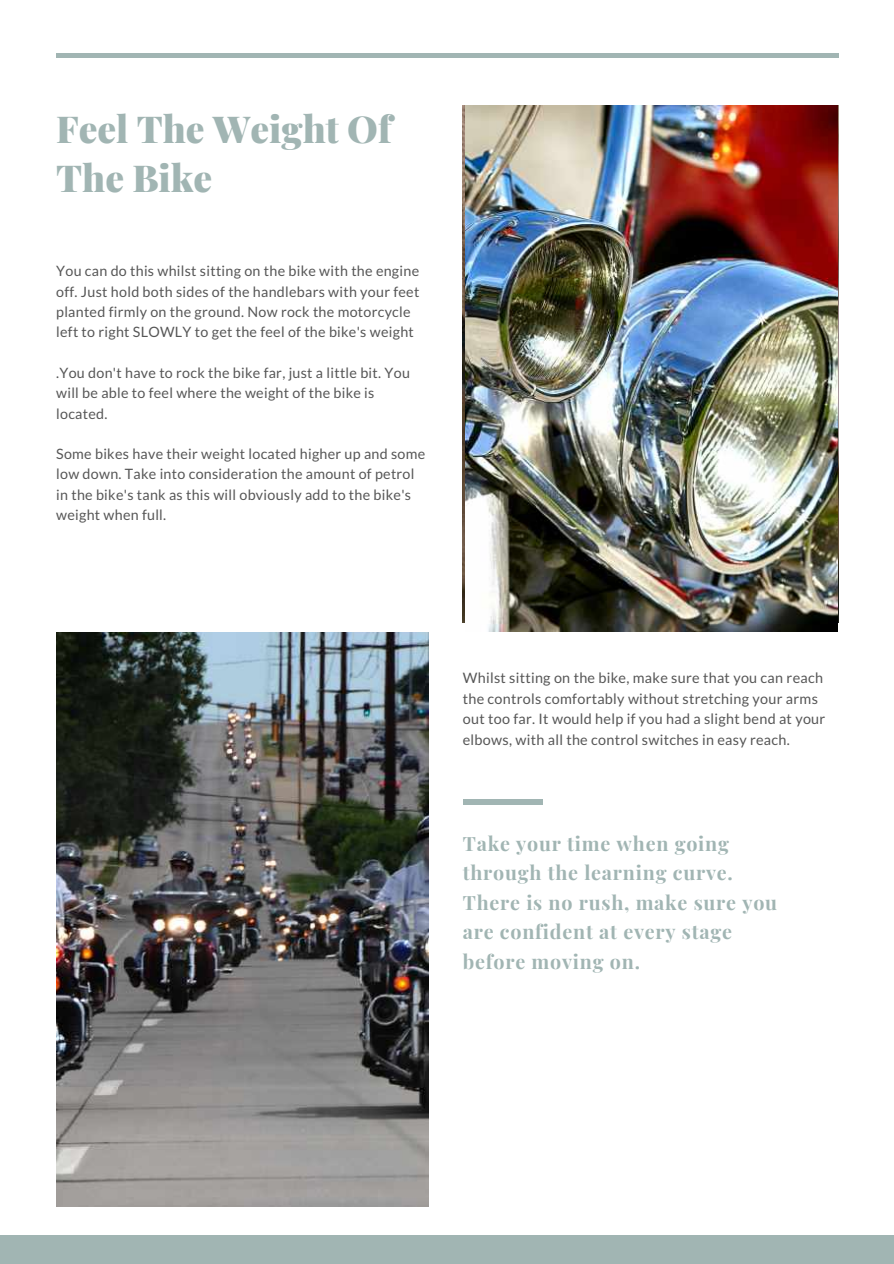
<style>
.page{position:relative;width:894px;height:1264px;background:#fff}
.page>*{position:absolute;margin:0;border:0;box-sizing:border-box;transform-origin:0 0}
.t1{font:900 37.2px/48.4px "Playfair Display";color:#a1b5b3}
.t2{font:700 19.65px/29.5px "Playfair Display";letter-spacing:.04em;color:#a1b5b3}
.t3{font:14.4px/20.4px "Lato";letter-spacing:.02em;color:#565656}
.t4{font:14.25px/20.2px "Lato";letter-spacing:.02em;color:#565656}
</style>
<div class="page">
<div style="left:0;top:1235px;width:893px;height:28px;background:#a1b5b3"></div>
<hr style="left:56px;top:53px;width:782px;height:4px;background:#a1b5b3">
<div style="left:462px;top:799px;width:80px;height:6px;background:#a1b5b3"></div>
<img style="left:465px;top:106px;width:372px;height:526px">
<img style="left:56px;top:632px;width:372px;height:574px">
<h1 class="t1" style="left:56px;top:104px;width:337px">Feel The Weight Of<br>The Bike</h1>
<p class="t4" style="left:56px;top:261px;width:364px">You can do this whilst sitting on the bike with the engine off. Just hold both sides of the handlebars with your feet planted firmly on the ground. Now rock the motorcycle left to right SLOWLY to get the feel of the bike's weight</p>
<p class="t4" style="left:56px;top:362px;width:355px">.You don't have to rock the bike far, just a little bit. You will be able to feel where the weight of the bike is located.</p>
<p class="t4" style="left:56px;top:443px;width:370px">Some bikes have their weight located higher up and some low down. Take into consideration the amount of petrol in the bike's tank as this will obviously add to the bike's weight when full.</p>
<p class="t3" style="left:462px;top:667px;width:364px">Whilst sitting on the bike, make sure that you can reach the controls comfortably without stretching your arms out too far. It would help if you had a slight bend at your elbows, with all the control switches in easy reach.</p>
<h2 class="t2" style="left:462px;top:827px;width:316px">Take your time when going through the learning curve.<br>There is no rush, make sure you are confident at every stage before moving on.</h2>
</div>
